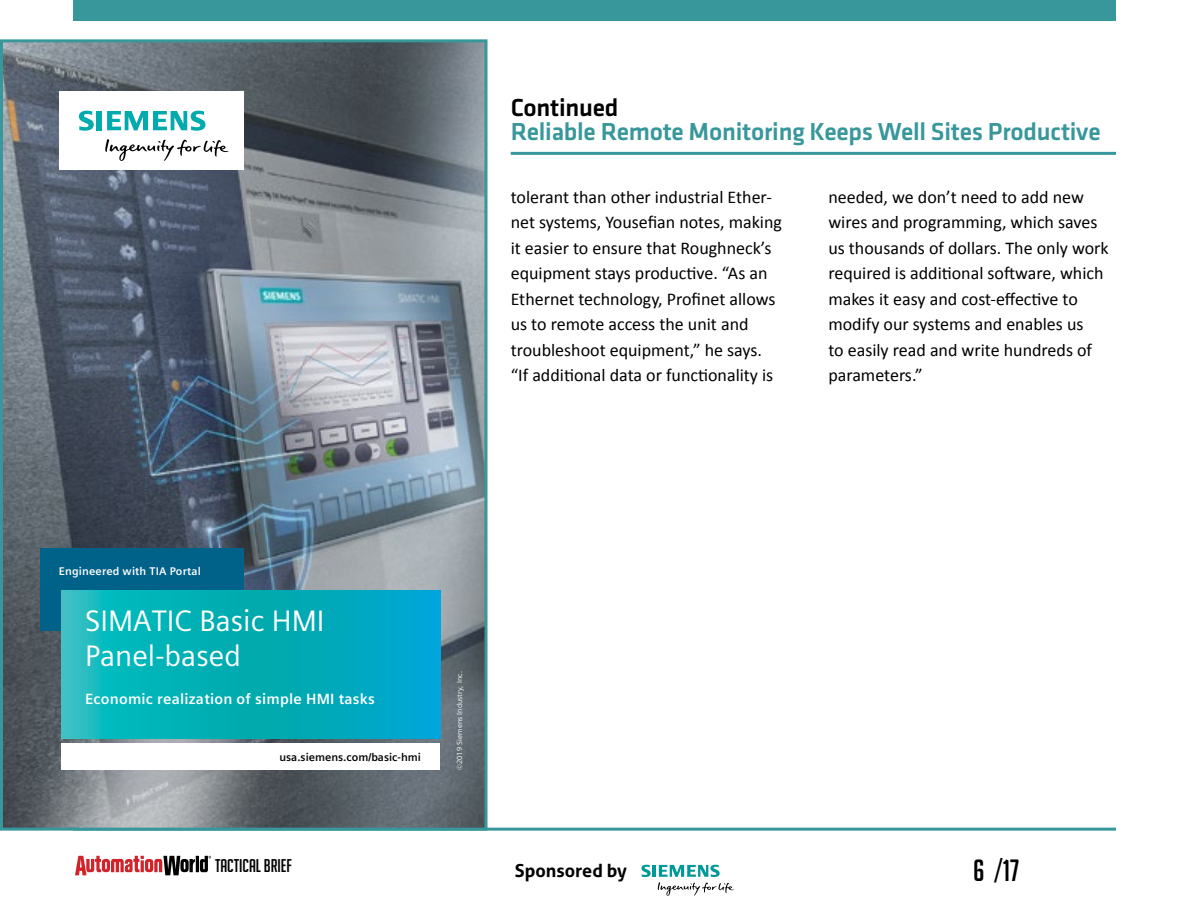
<style>
.page{position:relative;width:1188px;height:918px;background:#fff}
.page>*{position:absolute;margin:0;border:0;box-sizing:border-box;transform-origin:0 0}
.t1{font:30px "Big Noodle Titling";color:#000}
.t2{font:29.55px/35.5px "Siemens Sans Global";color:#fff}
.t3{font:500 25.5px "Klavika";letter-spacing:-.01em;color:#38979b}
.t4{font:500 25.5px "Klavika";letter-spacing:-.01em;color:#000}
.t5{font:18px/25.5px "Calibri";color:#000}
.t6{font:18px "Big Noodle Titling";color:#000}
.t7{font:700 18px "Aller";color:#000}
.t8{font:700 14.85px "Siemens Sans Global";letter-spacing:.015em;color:#fff}
.t9{font:700 11.1px "Siemens Sans Global";color:#000}
.t10{font:700 11.1px "Siemens Sans Global";letter-spacing:.015em;color:#fff}
.t11{font:7.35px "Siemens Sans OT";letter-spacing:.015em;color:#fff}
</style>
<div class="page">
<svg style="left:75px;top:856px;width:136px;height:19px"></svg>
<div style="left:73px;top:0;width:1043px;height:21px;background:#38979b"></div>
<hr style="left:73px;top:828px;width:1043px;height:3px;background:#38979b">
<svg style="left:641px;top:865px;width:93px;height:31px"></svg>
<hr style="left:511px;top:152px;width:605px;height:3px;background:#38979b">
<img style="left:4px;top:43px;width:480px;height:784px">
<div style="left:40px;top:549px;width:204px;height:82px;background:#006288"></div>
<svg style="left:61px;top:590px;width:379px;height:148px;background:#04aebb"></svg>
<div style="left:61px;top:744px;width:379px;height:26px;background:#fff"></div>
<div style="left:60px;top:91px;width:184px;height:78px;background:#fff"></div>
<svg style="left:105px;top:139px;width:124px;height:22px"></svg>
<svg style="left:79px;top:111px;width:127px;height:20px"></svg>
<div style="left:0;top:39px;width:488px;height:792px;border:3px solid #38979b"></div>
<h3 class="t4" style="left:511px;top:94px;width:109px">Continued</h3>
<h3 class="t3" style="left:511px;top:118px;width:591px">Reliable Remote Monitoring Keeps Well Sites Productive</h3>
<p class="t5" style="left:511px;top:184px;width:273px">tolerant than other industrial Ether&shy;net systems, Yousefian notes, making it easier to ensure that Roughneck’s equipment stays productive. “As an Ethernet technology, Profinet allows us to remote access the unit and troubleshoot equipment,” he says. “If additional data or functionality is</p>
<p class="t5" style="left:828px;top:184px;width:282px">needed, we don’t need to add new wires and programming, which saves us thousands of dollars. The only work required is additional software, which makes it easy and cost-effective to modify our systems and enables us<br>to easily read and write hundreds of parameters.”</p>
<p class="t10" style="left:59px;top:563px;width:144px">Engineered with TIA Portal</p>
<h2 class="t2" style="left:85px;top:603px;width:241px">SIMATIC Basic HMI<br>Panel-based</h2>
<p class="t8" style="left:85px;top:688px;width:291px">Economic realization of simple HMI tasks</p>
<p class="t9" style="left:280px;top:748px;width:143px">usa.siemens.com/basic-hmi</p>
<p class="t6" style="left:215px;top:856px;width:78px">TACTICAL BRIEF</p>
<p class="t11" style="left:456px;top:770px;width:101px;rotate:-90deg">©2019 Siemens Industry, Inc.</p>
<p class="t7" style="left:515px;top:859px;width:114px">Sponsored by</p>
<h1 class="t1" style="left:973px;top:854px;width:48px">6 /17</h1>
</div>
